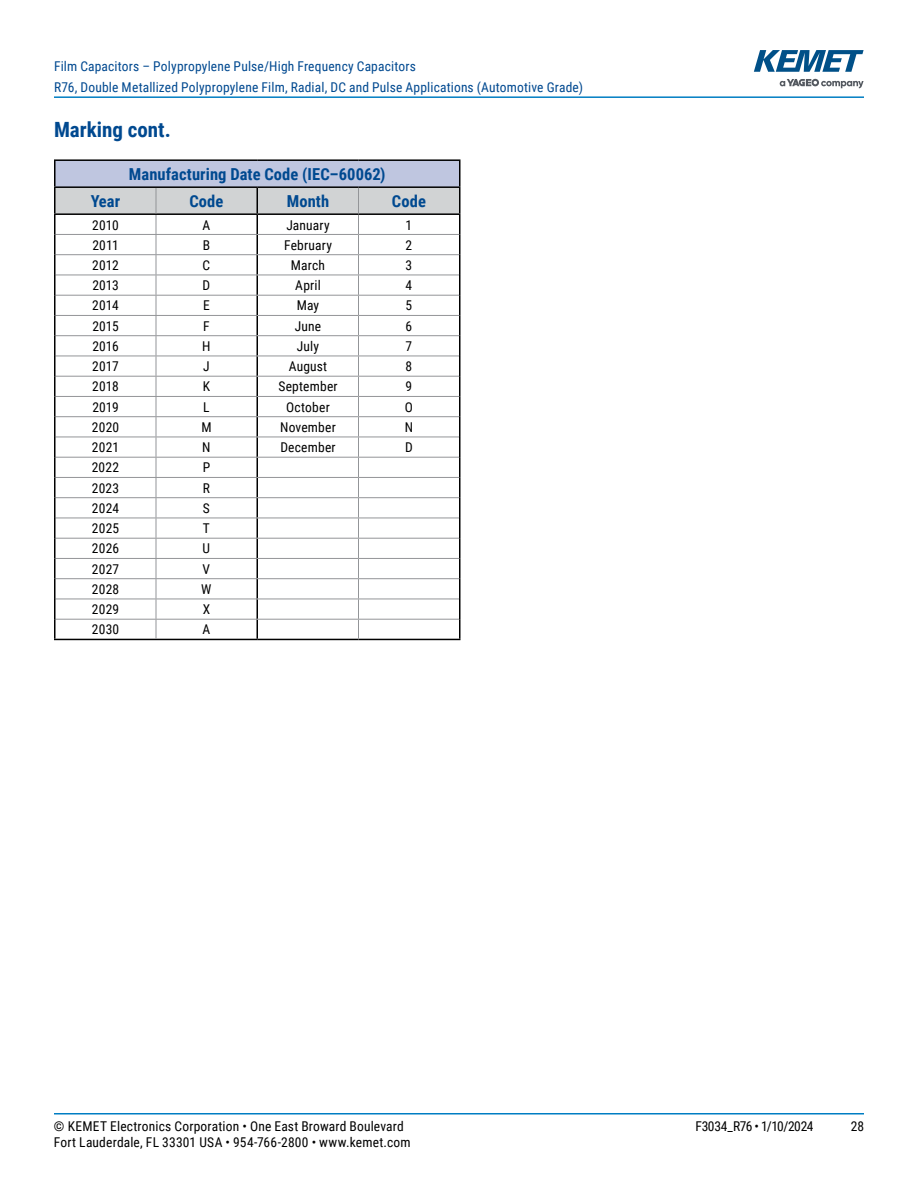
<style>
.page{position:relative;width:918px;height:1188px;background:#fff}
.page>*{position:absolute;margin:0;border:0;box-sizing:border-box;transform-origin:0 0}
.t1{font:700 21px "Roboto Condensed";color:#004990}
.t2{font:700 16.5px "Roboto Condensed";letter-spacing:.005em;color:#004990}
.t3{font:13.5px "Roboto Condensed";letter-spacing:.015em;color:#000}
.t4{font:13.5px/21px "Roboto Condensed";letter-spacing:.01em;color:#004990}
.t5{font:13.5px "Roboto Condensed";letter-spacing:-.025em;color:#000}
</style>
<div class="page">
<hr style="left:54px;top:1113px;width:810px;height:2px;background:#007dc3">
<hr style="left:54px;top:96px;width:810px;height:2px;background:#007dc3">
<svg style="left:780px;top:79px;width:84px;height:9px"></svg>
<svg style="left:754px;top:50px;width:110px;height:22px"></svg>
<hr style="left:257px;top:639px;width:101px;height:1px;background:#000">
<hr style="left:358px;top:639px;width:102px;height:1px;background:#000">
<hr style="left:54px;top:639px;width:102px;height:1px;background:#000">
<hr style="left:156px;top:639px;width:101px;height:1px;background:#000">
<hr style="left:54px;top:159px;width:102px;height:2px;background:#000">
<hr style="left:156px;top:159px;width:101px;height:2px;background:#000">
<hr style="left:257px;top:159px;width:101px;height:2px;background:#000">
<hr style="left:358px;top:159px;width:102px;height:2px;background:#000">
<svg style="left:54px;top:161px;width:406px;height:478px"></svg>
<p class="t4" style="left:54px;top:55px;width:531px">Film Capacitors – Polypropylene Pulse/High Frequency Capacitors<br>R76, Double Metallized Polypropylene Film, Radial, DC and Pulse Applications (Automotive Grade)</p>
<h1 class="t1" style="left:54px;top:115px;width:118px">Marking cont.</h1>
<p class="t2" style="left:129px;top:162px;width:258px">Manufacturing Date Code (IEC–60062)</p>
<p class="t2" style="left:91px;top:189px;width:31px">Year</p>
<p class="t2" style="left:189px;top:189px;width:36px">Code</p>
<p class="t2" style="left:287px;top:189px;width:44px">Month</p>
<p class="t2" style="left:392px;top:189px;width:36px">Code</p>
<p class="t3" style="left:92px;top:215px;width:28px">2010</p>
<p class="t3" style="left:203px;top:215px;width:9px">A</p>
<p class="t3" style="left:286px;top:215px;width:45px">January</p>
<p class="t3" style="left:406px;top:215px;width:8px">1</p>
<p class="t3" style="left:92px;top:235px;width:28px">2011</p>
<p class="t3" style="left:203px;top:235px;width:9px">B</p>
<p class="t3" style="left:284px;top:235px;width:49px">February</p>
<p class="t3" style="left:406px;top:235px;width:8px">2</p>
<p class="t3" style="left:92px;top:256px;width:28px">2012</p>
<p class="t3" style="left:203px;top:256px;width:9px">C</p>
<p class="t3" style="left:291px;top:256px;width:36px">March</p>
<p class="t3" style="left:406px;top:256px;width:8px">3</p>
<p class="t3" style="left:92px;top:276px;width:28px">2013</p>
<p class="t3" style="left:203px;top:276px;width:9px">D</p>
<p class="t3" style="left:295px;top:276px;width:27px">April</p>
<p class="t3" style="left:406px;top:276px;width:8px">4</p>
<p class="t3" style="left:92px;top:296px;width:28px">2014</p>
<p class="t3" style="left:203px;top:296px;width:8px">E</p>
<p class="t3" style="left:297px;top:296px;width:24px">May</p>
<p class="t3" style="left:406px;top:296px;width:8px">5</p>
<p class="t3" style="left:92px;top:316px;width:28px">2015</p>
<p class="t3" style="left:203px;top:316px;width:8px">F</p>
<p class="t3" style="left:295px;top:316px;width:28px">June</p>
<p class="t3" style="left:406px;top:316px;width:8px">6</p>
<p class="t3" style="left:92px;top:337px;width:28px">2016</p>
<p class="t3" style="left:202px;top:337px;width:10px">H</p>
<p class="t3" style="left:297px;top:337px;width:24px">July</p>
<p class="t3" style="left:406px;top:337px;width:8px">7</p>
<p class="t3" style="left:92px;top:357px;width:28px">2017</p>
<p class="t3" style="left:203px;top:357px;width:8px">J</p>
<p class="t3" style="left:289px;top:357px;width:40px">August</p>
<p class="t3" style="left:406px;top:357px;width:8px">8</p>
<p class="t3" style="left:92px;top:377px;width:28px">2018</p>
<p class="t3" style="left:203px;top:377px;width:9px">K</p>
<p class="t3" style="left:278px;top:377px;width:61px">September</p>
<p class="t3" style="left:406px;top:377px;width:8px">9</p>
<p class="t3" style="left:92px;top:397px;width:28px">2019</p>
<p class="t3" style="left:203px;top:397px;width:8px">L</p>
<p class="t3" style="left:286px;top:397px;width:45px">October</p>
<p class="t3" style="left:405px;top:397px;width:10px">O</p>
<p class="t3" style="left:92px;top:418px;width:29px">2020</p>
<p class="t3" style="left:201px;top:418px;width:12px">M</p>
<p class="t3" style="left:280px;top:418px;width:57px">November</p>
<p class="t3" style="left:405px;top:418px;width:10px">N</p>
<p class="t3" style="left:92px;top:438px;width:29px">2021</p>
<p class="t3" style="left:202px;top:438px;width:10px">N</p>
<p class="t3" style="left:280px;top:438px;width:57px">December</p>
<p class="t3" style="left:405px;top:438px;width:9px">D</p>
<p class="t3" style="left:92px;top:458px;width:29px">2022</p>
<p class="t3" style="left:203px;top:458px;width:9px">P</p>
<p class="t3" style="left:92px;top:478px;width:29px">2023</p>
<p class="t3" style="left:203px;top:478px;width:9px">R</p>
<p class="t3" style="left:92px;top:499px;width:29px">2024</p>
<p class="t3" style="left:203px;top:499px;width:8px">S</p>
<p class="t3" style="left:92px;top:519px;width:29px">2025</p>
<p class="t3" style="left:203px;top:519px;width:9px">T</p>
<p class="t3" style="left:92px;top:539px;width:29px">2026</p>
<p class="t3" style="left:203px;top:539px;width:9px">U</p>
<p class="t3" style="left:92px;top:559px;width:29px">2027</p>
<p class="t3" style="left:203px;top:559px;width:9px">V</p>
<p class="t3" style="left:92px;top:580px;width:29px">2028</p>
<p class="t3" style="left:201px;top:580px;width:12px">W</p>
<p class="t3" style="left:92px;top:600px;width:29px">2029</p>
<p class="t3" style="left:203px;top:600px;width:9px">X</p>
<p class="t3" style="left:92px;top:620px;width:29px">2030</p>
<p class="t3" style="left:203px;top:620px;width:9px">A</p>
<p class="t3" style="left:54px;top:1116px;width:351px">© KEMET Electronics Corporation • One East Broward Boulevard</p>
<p class="t5" style="left:695px;top:1116px;width:120px">F3034_R76 • 1/10/2024</p>
<p class="t3" style="left:851px;top:1116px;width:15px">28</p>
<p class="t3" style="left:54px;top:1133px;width:358px">Fort Lauderdale, FL 33301 USA • 954-766-2800 • www.kemet.com</p>
</div>
